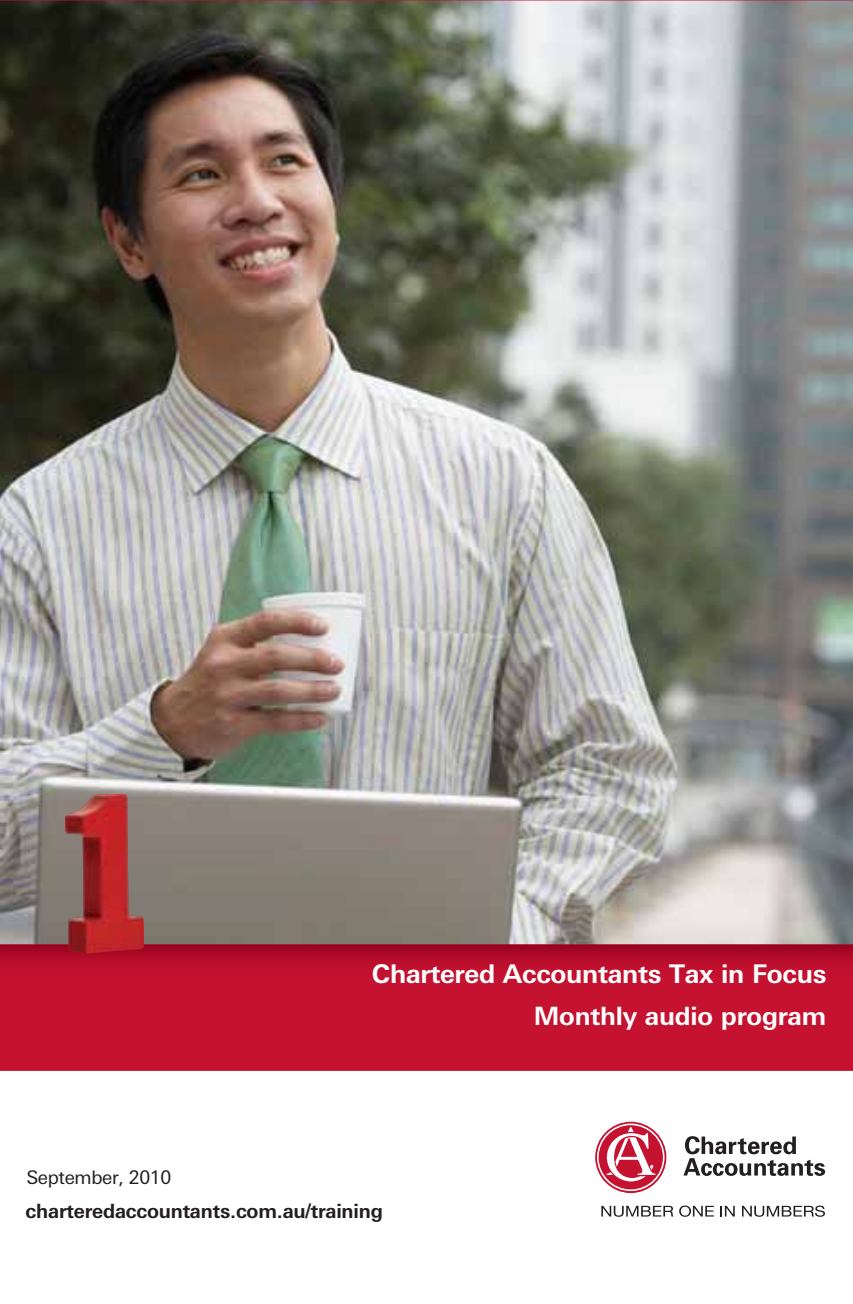
<style>
.page{position:relative;width:853px;height:1304px;background:#fff}
.page>*{position:absolute;margin:0;border:0;box-sizing:border-box;transform-origin:0 0}
.t1{font:700 25.75px "LT Univers Basic";letter-spacing:-.01em;color:#fff}
.t2{font:700 25.25px "LT Univers Basic";letter-spacing:-.005em;color:#fff}
.t3{font:700 19.75px "LT Univers Basic";letter-spacing:-.01em;color:#231f20}
.t4{font:18.75px "LT Univers Basic";letter-spacing:-.02em;color:#231f20}
</style>
<div class="page">
<div style="left:0;top:982px;width:853px;height:89px;background:#c41230"></div>
<img style="left:0;top:944px;width:853px;height:38px">
<img style="left:0;top:0;width:853px;height:944px">
<img style="left:68px;top:944px;width:76px;height:9px">
<img style="left:65px;top:794px;width:79px;height:150px">
<svg style="left:595px;top:1122px;width:71px;height:71px"></svg>
<svg style="left:683px;top:1136px;width:142px;height:40px"></svg>
<svg style="left:601px;top:1206px;width:72px;height:11px"></svg>
<svg style="left:679px;top:1206px;width:34px;height:11px"></svg>
<svg style="left:720px;top:1206px;width:14px;height:10px"></svg>
<svg style="left:742px;top:1206px;width:83px;height:11px"></svg>
<p class="t4" style="left:26px;top:1166px;width:146px">September, 2010</p>
<h1 class="t1" style="left:372px;top:958px;width:456px">Chartered Accountants Tax in Focus</h1>
<p class="t2" style="left:533px;top:1001px;width:294px">Monthly audio program</p>
<p class="t3" style="left:26px;top:1199px;width:359px">charteredaccountants.com.au/training</p>
</div>
